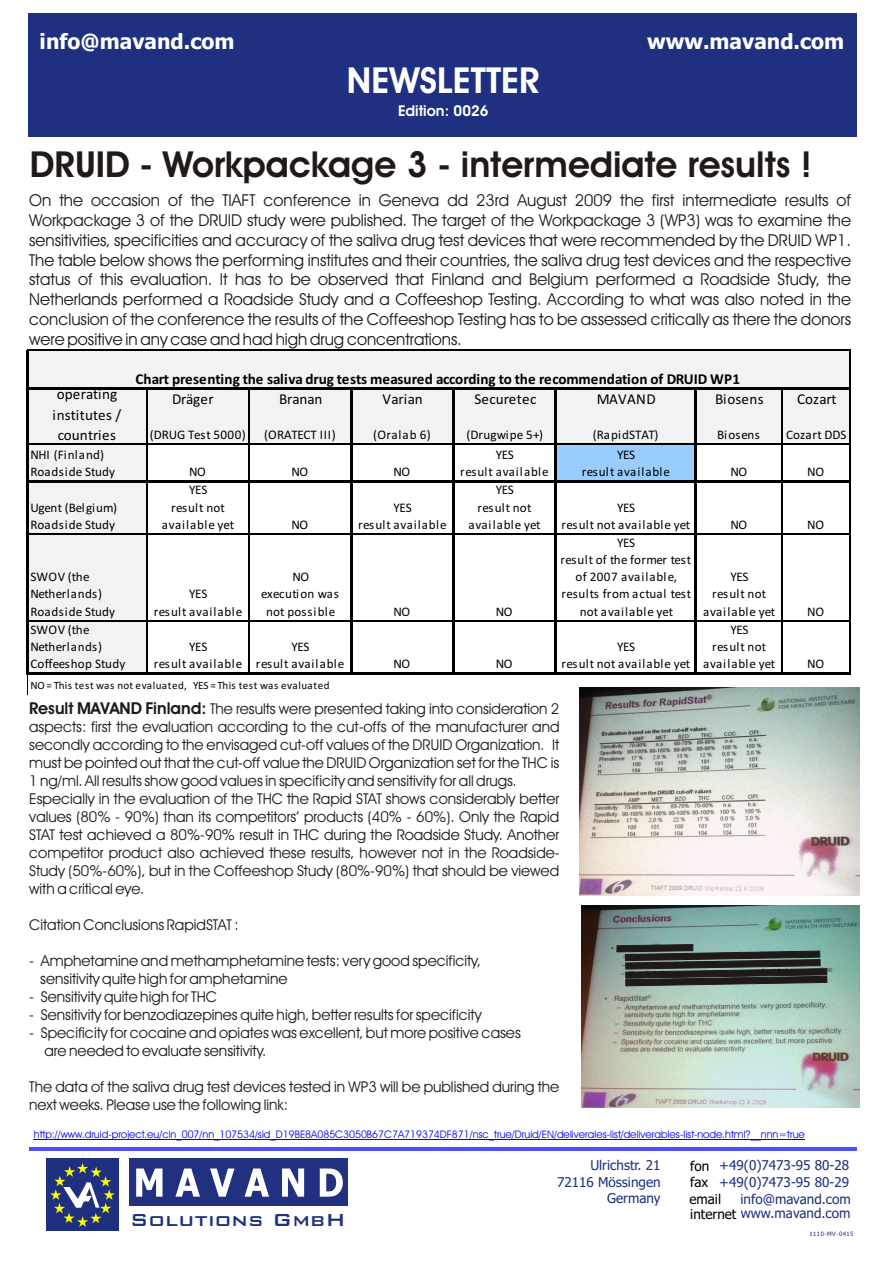
<style>
.page{position:relative;width:894px;height:1263px;background:#fff}
.page>*{position:absolute;margin:0;border:0;box-sizing:border-box;transform-origin:0 0}
.t1{font:700 36px "Avant Garde Bk BT";color:#1f1a17}
.t2{font:700 36px "Avant Garde Bk BT";color:#fff}
.t3{font:23.25px "Bank Gothic Md BT";color:#1f3080}
.t4{font:700 21px "Tahoma";color:#fff}
.t5{font:16.5px/19.8px "Avant Garde Bk BT";color:#1f1a17;text-align:justify}
.t6{font:700 15.15px "Calibri";letter-spacing:-.005em;color:#000}
.t7{font:15.15px/20.2px "Calibri";letter-spacing:.01em;color:#000;text-align:center}
.t8{font:15px/18px "Avant Garde Bk BT";color:#1f1a17}
.t9{font:700 15px "Avant Garde Bk BT";color:#fff}
.t10{font:13.5px/16.4px "Tahoma";color:#1f3080;text-align:right}
.t11{font:13.5px/16.4px "Tahoma";color:#000}
.t12{font:13.2px/17.2px "Calibri";letter-spacing:.015em;color:#000;text-align:center}
.t13{font:13.2px/17.2px "Calibri";letter-spacing:.06em;color:#000;text-align:center}
.t14{font:11.1px "Calibri";letter-spacing:.03em;color:#000}
.t15{font:10.5px "Avant Garde Bk BT";color:#00f}
.t16{font:6px "Tahoma";letter-spacing:.08em;color:#1f3080}
.s1{font-weight:700;font-size:16.5px}
.s2{color:#000}
</style>
<div class="page">
<div style="left:129px;top:1159px;width:219px;height:47px;background:#213080"></div>
<svg style="left:136px;top:1169px;width:207px;height:28px"></svg>
<div style="left:46px;top:1158px;width:73px;height:73px;background:#1f3080"></div>
<svg style="left:50px;top:1163px;width:65px;height:64px"></svg>
<div style="left:29px;top:13px;width:828px;height:123px;background:#1f3080"></div>
<hr style="left:29px;top:1147px;width:828px;height:3px;background:#4d4fff">
<div style="left:27px;top:350px;width:824px;height:95px;background:#f2f2f2"></div>
<div style="left:27px;top:444px;width:121px;height:38px;background:#f2f2f2"></div>
<div style="left:555px;top:444px;width:141px;height:38px;background:#9cf"></div>
<div style="left:27px;top:481px;width:121px;height:193px;background:#f2f2f2"></div>
<hr style="left:849px;top:351px;width:1px;height:323px;background:#000">
<hr style="left:850px;top:351px;width:1px;height:323px;background:#000">
<hr style="left:146px;top:389px;width:1px;height:285px;background:#000">
<hr style="left:147px;top:389px;width:1px;height:285px;background:#000">
<hr style="left:248px;top:389px;width:1px;height:285px;background:#000">
<hr style="left:249px;top:389px;width:1px;height:285px;background:#000">
<hr style="left:351px;top:389px;width:1px;height:285px;background:#000">
<hr style="left:453px;top:389px;width:1px;height:285px;background:#000">
<hr style="left:555px;top:389px;width:1px;height:285px;background:#000">
<hr style="left:694px;top:389px;width:2px;height:285px;background:#000">
<hr style="left:781px;top:389px;width:1px;height:285px;background:#000">
<hr style="left:782px;top:389px;width:1px;height:285px;background:#000">
<hr style="left:28px;top:349px;width:823px;height:1px;background:#000">
<hr style="left:28px;top:350px;width:823px;height:1px;background:#000">
<hr style="left:28px;top:388px;width:823px;height:1px;background:#000">
<hr style="left:28px;top:443px;width:823px;height:1px;background:#000">
<hr style="left:28px;top:444px;width:823px;height:1px;background:#000">
<hr style="left:28px;top:481px;width:823px;height:1px;background:#000">
<hr style="left:28px;top:533px;width:823px;height:1px;background:#000">
<hr style="left:28px;top:534px;width:823px;height:1px;background:#000">
<hr style="left:28px;top:620px;width:823px;height:1px;background:#000">
<hr style="left:28px;top:621px;width:823px;height:1px;background:#000">
<hr style="left:28px;top:673px;width:823px;height:1px;background:#000">
<img style="left:27px;top:350px;width:1px;height:344px">
<hr style="left:34px;top:1139px;width:771px;height:1px;background:#00f">
<img style="left:579px;top:687px;width:280px;height:208px">
<img style="left:582px;top:906px;width:277px;height:201px">
<svg style="left:617px;top:944px;width:210px;height:42px;background:#414a44"></svg>
<h3 class="t4" style="left:40px;top:33px;width:196px">info@mavand.com</h3>
<h3 class="t4" style="left:647px;top:33px;width:199px">www.mavand.com</h3>
<h1 class="t2" style="left:347px;top:66px;width:194px">NEWSLETTER</h1>
<p class="t9" style="left:398px;top:104px;width:92px">Edition: 0026</p>
<h1 class="t1" style="left:30px;top:150px;width:783px">DRUID - Workpackage 3 - intermediate results !</h1>
<p class="t5" style="left:29px;top:192px;width:823px">On the occasion of the TIAFT conference in Geneva dd 23rd August 2009 the first intermediate results of Workpackage 3 of the DRUID study were published. The target of the Workpackage 3 (WP3) was to examine the sensitivities, specificities and accuracy of the saliva drug test devices that were recommended by the DRUID WP1.<br>The table below shows the performing institutes and their countries, the saliva drug test devices and the respective status of this evaluation. It has to be observed that Finland and Belgium performed a Roadside Study, the Netherlands performed a Roadside Study and a Coffeeshop Testing. According to what was also noted in the conclusion of the conference the results of the Coffeeshop Testing has to be assessed critically as there the donors were positive in any case and had high drug concentrations.</p>
<p class="t7" style="left:53px;top:385px;width:70px">operating institutes / countries</p>
<p class="t12" style="left:30px;top:447px;width:86px;text-align:left">NHI (Finland)<br>Roadside Study</p>
<p class="t12" style="left:30px;top:500px;width:88px;text-align:left">Ugent (Belgium)<br>Roadside Study</p>
<p class="t12" style="left:30px;top:569px;width:86px;text-align:left">SWOV (the<br>Netherlands)<br>Roadside Study</p>
<p class="t12" style="left:30px;top:622px;width:96px;text-align:left">SWOV (the<br>Netherlands)<br>Coffeeshop Study</p>
<p class="t6" style="left:136px;top:373px;width:606px">Chart presenting the saliva drug tests measured according to the recommendation of DRUID WP1</p>
<p class="t7" style="left:172px;top:391px;width:43px">Dräger</p>
<p class="t7" style="left:279px;top:391px;width:45px">Branan</p>
<p class="t7" style="left:382px;top:391px;width:42px">Varian</p>
<p class="t7" style="left:474px;top:391px;width:64px">Securetec</p>
<p class="t7" style="left:597px;top:391px;width:60px">MAVAND</p>
<p class="t7" style="left:715px;top:391px;width:50px">Biosens</p>
<p class="t7" style="left:797px;top:391px;width:41px">Cozart</p>
<p class="t12" style="left:150px;top:427px;width:98px">(DRUG Test 5000)</p>
<p class="t12" style="left:264px;top:427px;width:73px">(ORATECT III)</p>
<p class="t12" style="left:373px;top:427px;width:59px">(Oralab 6)</p>
<p class="t12" style="left:466px;top:427px;width:78px">(Drugwipe 5+)</p>
<p class="t12" style="left:593px;top:427px;width:67px">(RapidSTAT)</p>
<p class="t12" style="left:717px;top:427px;width:44px">Biosens</p>
<p class="t12" style="left:786px;top:427px;width:62px">Cozart DDS</p>
<p class="t12" style="left:189px;top:464px;width:18px">NO</p>
<p class="t12" style="left:291px;top:464px;width:18px">NO</p>
<p class="t12" style="left:394px;top:464px;width:18px">NO</p>
<p class="t12" style="left:162px;top:482px;width:74px">YES<br>result not available yet</p>
<p class="t12" style="left:291px;top:517px;width:18px">NO</p>
<p class="t13" style="left:358px;top:500px;width:90px">YES<br>result available</p>
<p class="t13" style="left:460px;top:447px;width:90px">YES<br>result available</p>
<p class="t13" style="left:582px;top:447px;width:90px">YES<br>result available</p>
<p class="t12" style="left:468px;top:482px;width:74px">YES<br>result not available yet</p>
<p class="t12" style="left:561px;top:500px;width:130px">YES<br>result not available yet</p>
<p class="t13" style="left:154px;top:587px;width:90px">YES<br>result available</p>
<p class="t12" style="left:261px;top:569px;width:79px">NO<br>execution was not possible</p>
<p class="t13" style="left:154px;top:639px;width:90px">YES<br>result available</p>
<p class="t13" style="left:256px;top:639px;width:90px">YES<br>result available</p>
<p class="t12" style="left:394px;top:604px;width:18px">NO</p>
<p class="t12" style="left:496px;top:604px;width:18px">NO</p>
<p class="t12" style="left:394px;top:656px;width:18px">NO</p>
<p class="t12" style="left:496px;top:656px;width:18px">NO</p>
<p class="t12" style="left:560px;top:535px;width:132px">YES<br>result of the former test of 2007 available, results from actual test not available yet</p>
<p class="t12" style="left:561px;top:639px;width:130px">YES<br>result not available yet</p>
<p class="t12" style="left:730px;top:464px;width:18px">NO</p>
<p class="t12" style="left:807px;top:464px;width:18px">NO</p>
<p class="t12" style="left:730px;top:517px;width:18px">NO</p>
<p class="t12" style="left:807px;top:517px;width:18px">NO</p>
<p class="t12" style="left:703px;top:569px;width:74px">YES<br>result not available yet</p>
<p class="t12" style="left:703px;top:622px;width:74px">YES<br>result not available yet</p>
<p class="t12" style="left:807px;top:604px;width:18px">NO</p>
<p class="t12" style="left:807px;top:656px;width:18px">NO</p>
<p class="t14" style="left:30px;top:681px;width:301px">NO = This test was not evaluated, YES = This test was evaluated</p>
<p class="t8" style="left:29px;top:701px;width:532px"><span class="s1">Result MAVAND Finland:</span> The results were presented taking into consideration 2 aspects: first the evaluation according to the cut-offs of the manufacturer and secondly according to the envisaged cut-off values of the DRUID Organization. It must be pointed out that the cut-off value the DRUID Organization set for the THC is 1 ng/ml. All results show good values in specificity and sensitivity for all drugs.<br>Especially in the evaluation of the THC the Rapid STAT shows considerably better values (80% - 90%) than its competitors’ products (40% - 60%). Only the Rapid STAT test achieved a 80%-90% result in THC during the Roadside Study. Another competitor product also achieved these results, however not in the Roadside-Study (50%-60%), but in the Coffeeshop Study (80%-90%) that should be viewed with a critical eye.</p>
<p class="t8" style="left:29px;top:917px;width:211px">Citation Conclusions RapidSTAT :</p>
<p class="t8" style="left:40px;top:953px;width:442px;text-indent:-11px">- Amphetamine and methamphetamine tests: very good specificity, sensitivity quite high for amphetamine</p>
<p class="t8" style="left:29px;top:989px;width:189px">- Sensitivity quite high for THC</p>
<p class="t8" style="left:29px;top:1007px;width:454px">- Sensitivity for benzodiazepines quite high, better results for specificity</p>
<p class="t8" style="left:44px;top:1025px;width:478px;text-indent:-15px">- Specificity for cocaine and opiates was excellent, but more positive cases are needed to evaluate sensitivity.</p>
<p class="t8" style="left:29px;top:1079px;width:532px">The data of the saliva drug test devices tested in WP3 will be published during the next weeks. Please use the following link:</p>
<p class="t15" style="left:34px;top:1130px;width:773px">http://www.druid-project.eu/cln_007/nn_107534/sid_D19BE8A085C3050B67C7A719374DF871/nsc_true/Druid/EN/deliverales-list/deliverables-list-node.html?__nnn=true</p>
<h2 class="t3" style="left:130px;top:1208px;width:218px">Solutions GmbH</h2>
<p class="t10" style="left:557px;top:1158px;width:105px">Ulrichstr. 21<br>72116 Mössingen<br>Germany</p>
<p class="t11" style="left:690px;top:1159px;width:20px">fon fax</p>
<p class="t10" style="left:719px;top:1158px;width:131px;text-align:left">+49(0)7473-95 80-28 +49(0)7473-95 80-29</p>
<p class="t11" style="left:689px;top:1192px;width:33px">email</p>
<p class="t10" style="left:690px;top:1193px;width:162px;line-height:14.7px">info@mavand.com<br><span class="s2">internet</span> www.mavand.com</p>
<p class="t16" style="left:809px;top:1232px;width:46px">1110-MV-0415</p>
</div>
